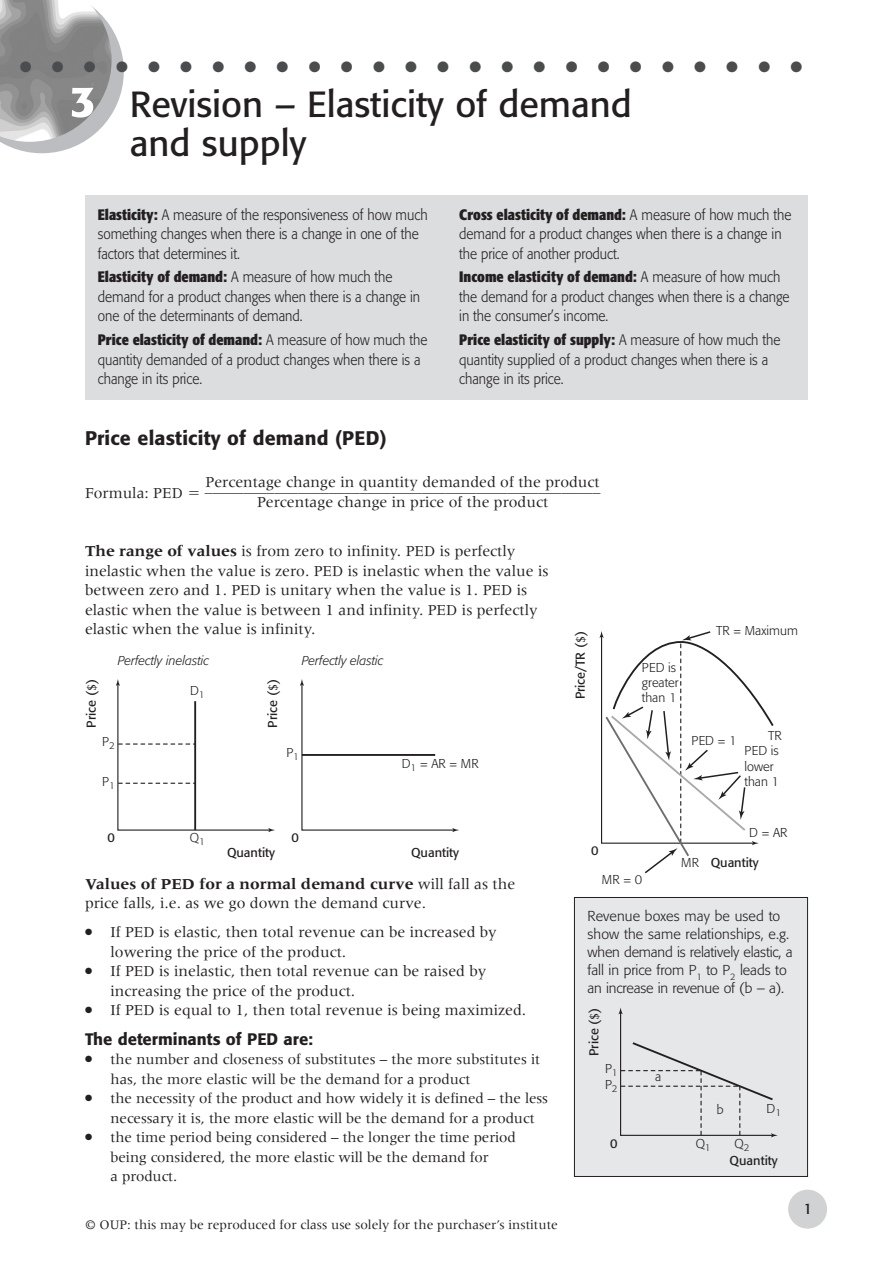
<style>
.page{position:relative;width:893px;height:1263px;background:#fff}
.page>*{position:absolute;margin:0;border:0;box-sizing:border-box;transform-origin:0 0}
.BODYTEXT{font:500 condensed 45px "Formata";color:#fff;scale:1.2 1}
.UNIT_TITLE{font:36px/39px "Formata";color:#231f20}
.A_HEAD{font:500 19.5px "Formata";letter-spacing:.01em;color:#231f20}
.B_HEAD{font:500 16.5px "Formata";color:#231f20}
.BODYTEXT-2{font:15.75px/19.5px "Meridien LT Std";color:#231f20}
.BULLET{font:15.75px/19.5px "Meridien LT Std";color:#231f20}
.DEFINITIONS{font:300 15px/19.5px "Formata";color:#231f20;scale:.9 1}
.BULLET-2{font:15px/19.5px "Meridien LT Std";letter-spacing:-.005em;color:#231f20}
.t1{font:15px "Formata";color:#231f20}
.t2{font:15px "Zapf Dingbats ITC";color:#4b4c4d}
.BOX_TEXT{font:300 14.25px/18px "Formata";letter-spacing:-.005em;color:#231f20}
.BODYTEXT-3{font:13.5px "Meridien LT Std";color:#231f20}
.BODYTEXT-4{font:13.35px "Meridien LT Std";color:#231f20;scale:1.16 1}
.t3{font:300 12.75px/15.1px "Formata";color:#231f20}
.t4{font:12.75px "Formata";color:#231f20}
.t5{font:italic 300 12.75px "Formata";color:#231f20}
.s1{font-weight:700;font-stretch:condensed}
.s2{font-family:"Mathematical Pi One"}
.s3{font-weight:700}
.s4{font-family:"Meridien"}
.s5{font-family:"Meridien";font-weight:400}
.s6{font-weight:300}
</style>
<div class="page">
<div style="left:788px;top:1189px;width:39px;height:39px;background:#d1d2d4;border-radius:50%"></div>
<div style="left:85px;top:195px;width:723px;height:205px;background:#dcdddf"></div>
<svg style="left:300px;top:679px;width:159px;height:153px"></svg>
<svg style="left:116px;top:679px;width:159px;height:153px"></svg>
<svg style="left:599px;top:631px;width:175px;height:243px"></svg>
<div style="left:574px;top:897px;width:233px;height:279px;background:#e6e7e9"></div>
<div style="left:574px;top:897px;width:234px;height:280px;border:1px solid #231f20"></div>
<svg style="left:618px;top:1007px;width:160px;height:130px"></svg>
<svg style="left:0;top:0;width:124px;height:153px"></svg>
<p class="BODYTEXT" style="left:70px;top:74px;width:23px">3</p>
<p class="UNIT_TITLE" style="left:130px;top:85px;width:504px">Revision – Elasticity of demand and supply</p>
<p class="t2" style="left:790px;top:60px;width:13px">●</p>
<p class="DEFINITIONS" style="left:98px;top:205px;width:368px"><span class="s1">Elasticity:</span> A measure of the responsiveness of how much something changes when there is a change in one of the factors that determines it.</p>
<p class="DEFINITIONS" style="left:98px;top:268px;width:360px"><span class="s1">Elasticity of demand:</span> A measure of how much the demand for a product changes when there is a change in one of the determinants of demand.</p>
<p class="DEFINITIONS" style="left:98px;top:330px;width:368px"><span class="s1">Price elasticity of demand:</span> A measure of how much the quantity demanded of a product changes when there is a change in its price.</p>
<p class="DEFINITIONS" style="left:459px;top:205px;width:371px"><span class="s1">Cross elasticity of demand:</span> A measure of how much the demand for a product changes when there is a change in the price of another product.</p>
<p class="DEFINITIONS" style="left:459px;top:268px;width:369px"><span class="s1">Income elasticity of demand:</span> A measure of how much the demand for a product changes when there is a change in the consumer’s income.</p>
<p class="DEFINITIONS" style="left:459px;top:330px;width:358px"><span class="s1">Price elasticity of supply:</span> A measure of how much the quantity supplied of a product changes when there is a change in its price.</p>
<p class="A_HEAD" style="left:85px;top:426px;width:303px">Price elasticity of demand (PED)</p>
<p class="BODYTEXT-2" style="left:85px;top:483px;width:117px">Formula: PED <span class="s2">5</span></p>
<p class="BODYTEXT-2" style="left:206px;top:472px;width:396px">Percentage change in quantity demanded of the product</p>
<p class="BODYTEXT-4" style="left:205px;top:481px;width:342px">___________________________________________________</p>
<p class="BODYTEXT-2" style="left:257px;top:492px;width:293px">Percentage change in price of the product</p>
<p class="BODYTEXT-2" style="left:85px;top:541px;width:465px"><span class="s3">The range of values</span> is from zero to infinity. PED is perfectly inelastic when the value is zero. PED is inelastic when the value is between zero and 1. PED is unitary when the value is 1. PED is elastic when the value is between 1 and infinity. PED is perfectly elastic when the value is infinity.</p>
<p class="t4" style="left:573px;top:699px;width:70px;rotate:-90deg">Price/TR (<span class="s4">$</span>)</p>
<p class="t5" style="left:118px;top:653px;width:93px">Perfectly inelastic</p>
<p class="t5" style="left:302px;top:653px;width:83px">Perfectly elastic</p>
<p class="t4" style="left:84px;top:727px;width:50px;rotate:-90deg">Price (<span class="s4">$</span>)</p>
<p class="t4" style="left:265px;top:727px;width:50px;rotate:-90deg">Price (<span class="s4">$</span>)</p>
<p class="t3" style="left:190px;top:683px;width:16px">D<sub>1</sub></p>
<p class="t3" style="left:102px;top:734px;width:14px">P<sub>2</sub></p>
<p class="t3" style="left:102px;top:774px;width:14px">P<sub>1</sub></p>
<p class="t4" style="left:107px;top:830px;width:9px">0</p>
<p class="t3" style="left:190px;top:830px;width:16px">Q<sub>1</sub></p>
<p class="t3" style="left:286px;top:745px;width:14px">P<sub>1</sub></p>
<p class="t4" style="left:227px;top:845px;width:50px">Quantity</p>
<p class="t4" style="left:291px;top:830px;width:9px">0</p>
<p class="t3" style="left:402px;top:756px;width:78px">D<sub>1</sub> <span class="s5">=</span> AR <span class="s5">=</span> MR</p>
<p class="t4" style="left:411px;top:845px;width:50px">Quantity</p>
<p class="t4" style="left:591px;top:843px;width:9px">0</p>
<p class="t3" style="left:642px;top:660px;width:38px">PED is greater than 1</p>
<p class="t3" style="left:716px;top:623px;width:83px">TR <span class="s5">=</span> Maximum</p>
<p class="t3" style="left:691px;top:733px;width:47px">PED <span class="s5">=</span> 1</p>
<p class="t3" style="left:744px;top:728px;width:39px;text-indent:24px">TR<br>PED is lower than 1</p>
<p class="t3" style="left:749px;top:825px;width:40px">D <span class="s5">=</span> AR</p>
<p class="t4" style="left:681px;top:854px;width:79px"><span class="s6">MR</span> Quantity</p>
<p class="BODYTEXT-2" style="left:85px;top:874px;width:432px"><span class="s3">Values of PED for a normal demand curve</span> will fall as the price falls, i.e. as we go down the demand curve.</p>
<p class="BULLET" style="left:111px;top:922px;width:388px;text-indent:-26px">● If PED is elastic, then total revenue can be increased by lowering the price of the product.</p>
<p class="BULLET" style="left:111px;top:961px;width:377px;text-indent:-26px">● If PED is inelastic, then total revenue can be raised by increasing the price of the product.</p>
<p class="BULLET" style="left:85px;top:1000px;width:443px">● If PED is equal to 1, then total revenue is being maximized.</p>
<p class="B_HEAD" style="left:85px;top:1029px;width:230px">The determinants of PED are:</p>
<p class="BULLET-2" style="left:111px;top:1049px;width:431px;text-indent:-26px">● the number and closeness of substitutes – the more substitutes it has, the more elastic will be the demand for a product</p>
<p class="BULLET-2" style="left:111px;top:1088px;width:439px;text-indent:-26px">● the necessity of the product and how widely it is defined – the less necessary it is, the more elastic will be the demand for a product</p>
<p class="BULLET-2" style="left:111px;top:1127px;width:407px;text-indent:-26px">● the time period being considered – the longer the time period being considered, the more elastic will be the demand for<br>a product.</p>
<p class="BODYTEXT-3" style="left:85px;top:1217px;width:474px">© OUP: this may be reproduced for class use solely for the purchaser’s institute</p>
<p class="t3" style="left:602px;top:871px;width:42px">MR<span class="s5">=</span>0</p>
<p class="BOX_TEXT" style="left:588px;top:907px;width:206px">Revenue boxes may be used to show the same relationships, e.g. when demand is relatively elastic, a fall in price from P<sub>1</sub> to P<sub>2</sub> leads to an increase in revenue of (b – a).</p>
<p class="t4" style="left:586px;top:1056px;width:50px;rotate:-90deg">Price (<span class="s4">$</span>)</p>
<p class="t3" style="left:605px;top:1061px;width:14px;line-height:15.6px">P<sub>1<br></sub>P<sub>2</sub></p>
<p class="t3" style="left:655px;top:1069px;width:8px">a</p>
<p class="t3" style="left:717px;top:1101px;width:8px">b</p>
<p class="t3" style="left:767px;top:1101px;width:16px">D<sub>1</sub></p>
<p class="t4" style="left:730px;top:1152px;width:50px">Quantity</p>
<p class="t4" style="left:610px;top:1135px;width:9px">0</p>
<p class="t3" style="left:696px;top:1136px;width:16px">Q<sub>1</sub></p>
<p class="t3" style="left:735px;top:1136px;width:16px">Q<sub>2</sub></p>
<p class="t1" style="left:803px;top:1199px;width:10px">1</p>
</div>
